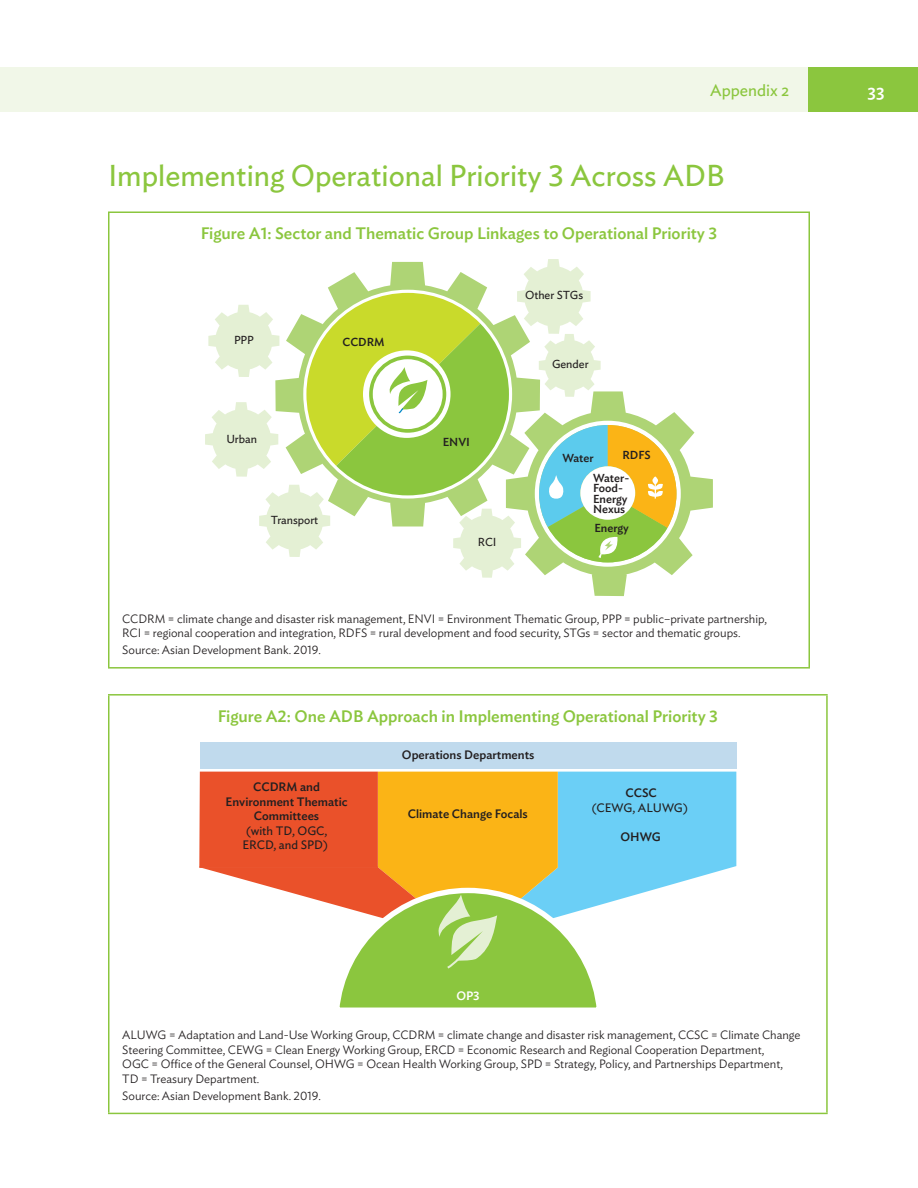
<style>
.page{position:relative;width:918px;height:1188px;background:#fff}
.page>*{position:absolute;margin:0;border:0;box-sizing:border-box;transform-origin:0 0}
.t1{font:30px "Ideal Sans";color:#8bc63e}
.t2{font:500 18px "Ideal Sans";color:#fff}
.t3{font:500 16.5px "Ideal Sans";color:#8bc63e}
.t4{font:16.5px "Ideal Sans";color:#8bc63e}
.t5{font:500 12.15px/14.5px "Ideal Sans";color:#231f20;text-align:center}
.t6{font:12.15px/14.5px "Ideal Sans";color:#231f20}
.t7{font:500 12.15px "Ideal Sans";color:#fff}
.t8{font:300 12px/14.4px "Ideal Sans";color:#231f20}
.t9{font:500 11.55px/10.4px "Ideal Sans";color:#231f20}
.t10{font:11.55px "Ideal Sans";color:#231f20}
</style>
<div class="page">
<div style="left:807px;top:67px;width:111px;height:45px;background:#8bc63e"></div>
<div style="left:0;top:67px;width:807px;height:45px;background:#f1f7e8"></div>
<hr style="left:108px;top:213px;width:2px;height:454px;background:#8bc63e">
<hr style="left:108px;top:211px;width:702px;height:2px;background:#8bc63e">
<hr style="left:808px;top:213px;width:2px;height:454px;background:#8bc63e">
<hr style="left:108px;top:667px;width:702px;height:2px;background:#8bc63e">
<svg style="left:205px;top:259px;width:508px;height:337px"></svg>
<hr style="left:108px;top:696px;width:2px;height:417px;background:#8bc63e">
<hr style="left:108px;top:694px;width:720px;height:2px;background:#8bc63e">
<hr style="left:826px;top:696px;width:2px;height:417px;background:#8bc63e">
<hr style="left:108px;top:1113px;width:720px;height:1px;background:#8bc63e">
<svg style="left:605px;top:772px;width:131px;height:132px;fill:#6bcff6"></svg>
<div style="left:200px;top:742px;width:536px;height:26px;background:#c0daed"></div>
<svg style="left:199px;top:772px;width:406px;height:236px"></svg>
<hr style="left:199px;top:867px;width:179px;height:1px;background:#ea512a">
<h3 class="t4" style="left:710px;top:78px;width:81px">Appendix 2</h3>
<h2 class="t2" style="left:868px;top:77px;width:19px">33</h2>
<h1 class="t1" style="left:108px;top:153px;width:618px">Implementing Operational Priority 3 Across ADB</h1>
<h3 class="t3" style="left:201px;top:220px;width:518px">Figure A1: Sector and Thematic Group Linkages to Operational Priority 3</h3>
<p class="t10" style="left:234px;top:332px;width:21px">PPP</p>
<p class="t9" style="left:343px;top:336px;width:43px">CCDRM</p>
<p class="t10" style="left:226px;top:430px;width:32px">Urban</p>
<p class="t10" style="left:271px;top:511px;width:49px">Transport</p>
<p class="t9" style="left:443px;top:436px;width:29px">ENVI</p>
<p class="t10" style="left:478px;top:534px;width:20px">RCI</p>
<p class="t10" style="left:525px;top:286px;width:60px">Other STGs</p>
<p class="t10" style="left:552px;top:355px;width:38px">Gender</p>
<p class="t9" style="left:562px;top:452px;width:33px">Water</p>
<p class="t9" style="left:622px;top:449px;width:30px">RDFS</p>
<p class="t9" style="left:593px;top:472px;width:38px">Water-<br>Food-<br>Energy<br>Nexus</p>
<p class="t9" style="left:595px;top:522px;width:36px">Energy</p>
<p class="t8" style="left:122px;top:610px;width:646px">CCDRM = climate change and disaster risk management, ENVI = Environment Thematic Group, PPP = public–private partnership,<br>RCI = regional cooperation and integration, RDFS = rural development and food security, STGs = sector and thematic groups.</p>
<p class="t8" style="left:122px;top:642px;width:200px">Source: Asian Development Bank. 2019.</p>
<h3 class="t3" style="left:218px;top:703px;width:502px">Figure A2: One ADB Approach in Implementing Operational Priority 3</h3>
<p class="t5" style="left:402px;top:746px;width:134px">Operations Departments</p>
<p class="t5" style="left:226px;top:779px;width:123px">CCDRM and<br>Environment Thematic<br>Committees</p>
<p class="t6" style="left:243px;top:822px;width:87px">(with TD, OGC,<br>ERCD, and SPD)</p>
<p class="t5" style="left:408px;top:806px;width:121px">Climate Change Focals</p>
<p class="t7" style="left:456px;top:986px;width:25px">OP3</p>
<p class="t5" style="left:626px;top:785px;width:33px">CCSC</p>
<p class="t6" style="left:591px;top:799px;width:98px">(CEWG, ALUWG)</p>
<p class="t5" style="left:620px;top:829px;width:42px">OHWG</p>
<p class="t8" style="left:122px;top:1027px;width:680px">ALUWG = Adaptation and Land-Use Working Group, CCDRM = climate change and disaster risk management, CCSC = Climate Change Steering Committee, CEWG = Clean Energy Working Group, ERCD = Economic Research and Regional Cooperation Department,<br>OGC = Office of the General Counsel, OHWG = Ocean Health Working Group, SPD = Strategy, Policy, and Partnerships Department, TD = Treasury Department.</p>
<p class="t8" style="left:122px;top:1088px;width:200px">Source: Asian Development Bank. 2019.</p>
</div>
